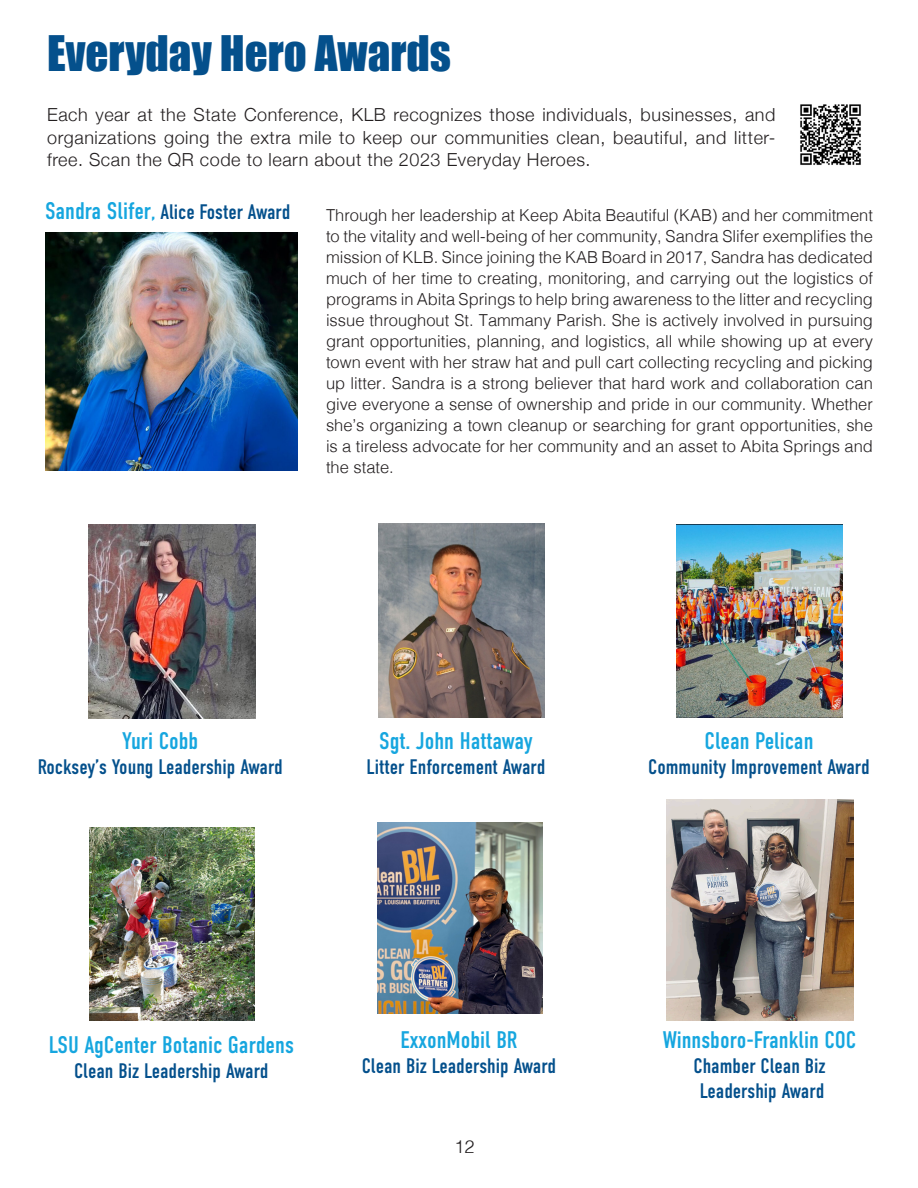
<style>
.page{position:relative;width:918px;height:1188px;background:#fff}
.page>*{position:absolute;margin:0;border:0;box-sizing:border-box;transform-origin:0 0}
.t1{font:45px "Impact";color:#04508c}
.t2{font:24px "DIN Condensed";color:#16a6df}
.t3{font:21px "DIN Condensed";color:#04508c}
.t4{font:300 18px/22.5px "Helvetica Neue";letter-spacing:.03em;color:#231f20;text-align:justify}
.t5{font:300 18px "Helvetica";color:#231f20}
.t6{font:300 16.5px/21px "Helvetica";color:#231f20;text-align:justify}
.s1{font-size:24px;color:#16a6df}
.s2{color:#16a6df}
</style>
<div class="page">
<img style="left:666px;top:800px;width:187px;height:221px">
<img style="left:45px;top:232px;width:252px;height:238px">
<img style="left:89px;top:524px;width:167px;height:194px">
<img style="left:378px;top:523px;width:167px;height:194px">
<img style="left:800px;top:104px;width:61px;height:61px">
<img style="left:676px;top:524px;width:166px;height:193px">
<img style="left:90px;top:827px;width:165px;height:193px">
<img style="left:378px;top:822px;width:164px;height:191px">
<p class="t1" style="left:47px;top:18px;width:405px">Everyday Hero Awards</p>
<p class="t4" style="left:47px;top:102px;width:730px">Each year at the State Conference, KLB recognizes those individuals, businesses, and organizations going the extra mile to keep our communities clean, beautiful, and litter&shy;free. Scan the QR code to learn about the 2023 Everyday Heroes.</p>
<p class="t3" style="left:45px;top:200px;width:247px"><span class="s1">Sandra Slifer</span><span class="s2">,</span> Alice Foster Award</p>
<p class="t6" style="left:326px;top:204px;width:548px">Through her leadership at Keep Abita Beautiful (KAB) and her commitment to the vitality and well-being of her community, Sandra Slifer exemplifies the mission of KLB. Since joining the KAB Board in 2017, Sandra has dedicated much of her time to creating, monitoring, and carrying out the logistics of programs in Abita Springs to help bring awareness to the litter and recycling issue throughout St. Tammany Parish. She is actively involved in pursuing grant opportunities, planning, and logistics, all while showing up at every town event with her straw hat and pull cart collecting recycling and picking up litter. Sandra is a strong believer that hard work and collaboration can give everyone a sense of ownership and pride in our community. Whether she’s organizing a town cleanup or searching for grant opportunities, she is a tireless advocate for her community and an asset to Abita Springs and the state.</p>
<p class="t2" style="left:122px;top:727px;width:78px">Yuri Cobb</p>
<p class="t3" style="left:38px;top:755px;width:246px">Rocksey’s Young Leadership Award</p>
<p class="t2" style="left:379px;top:727px;width:155px">Sgt. John Hattaway</p>
<p class="t3" style="left:366px;top:755px;width:181px">Litter Enforcement Award</p>
<p class="t2" style="left:705px;top:727px;width:110px">Clean Pelican</p>
<p class="t3" style="left:648px;top:755px;width:223px">Community Improvement Award</p>
<p class="t2" style="left:49px;top:1031px;width:247px">LSU AgCenter Botanic Gardens</p>
<p class="t3" style="left:74px;top:1059px;width:196px">Clean Biz Leadership Award</p>
<p class="t2" style="left:400px;top:1026px;width:119px">ExxonMobil BR</p>
<p class="t3" style="left:362px;top:1054px;width:196px">Clean Biz Leadership Award</p>
<p class="t5" style="left:455px;top:1131px;width:22px">12</p>
<p class="t2" style="left:663px;top:1026px;width:195px">Winnsboro-Franklin COC</p>
<p class="t3" style="left:694px;top:1054px;width:134px">Chamber Clean Biz</p>
<p class="t3" style="left:700px;top:1079px;width:126px">Leadership Award</p>
</div>
